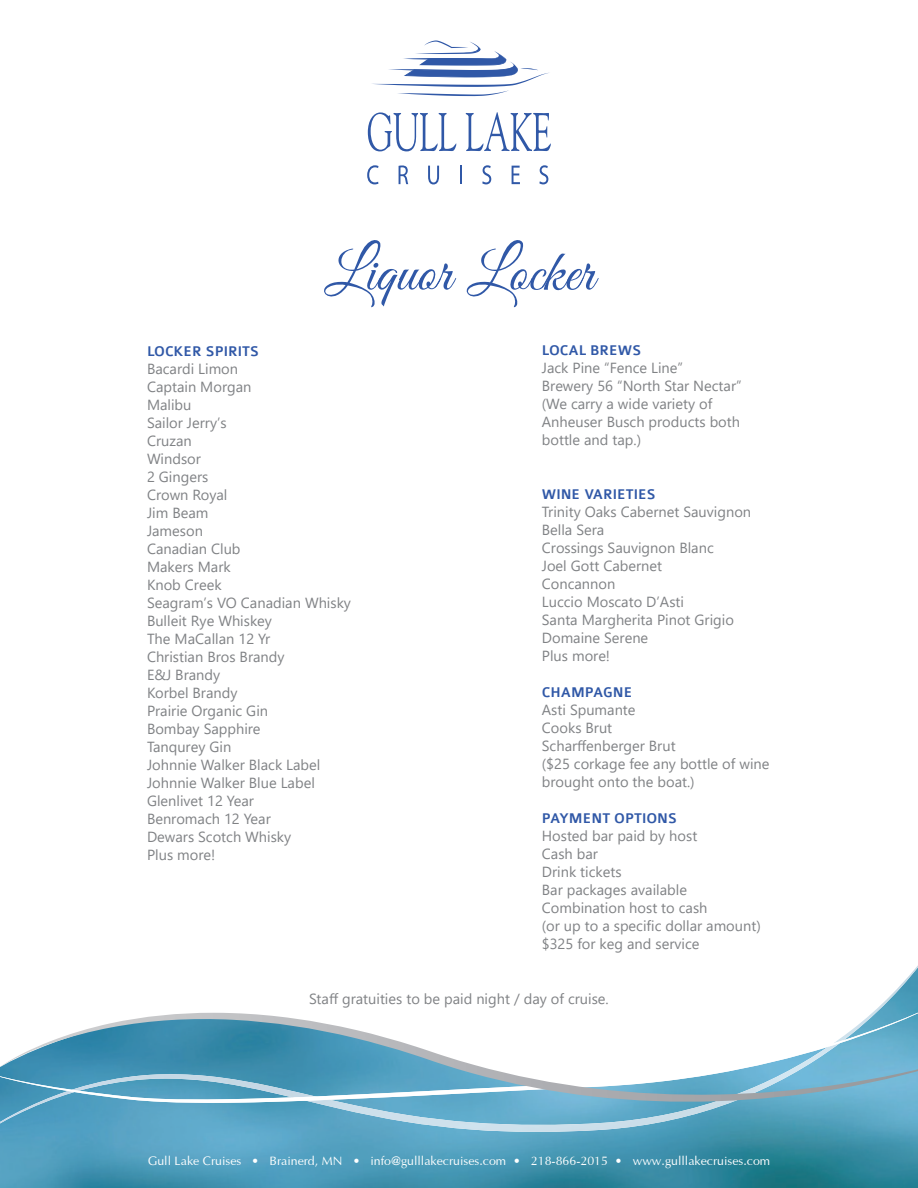
<style>
.page{position:relative;width:918px;height:1188px;background:#fff}
.page>*{position:absolute;margin:0;border:0;box-sizing:border-box;transform-origin:0 0}
.t1{font:58.5px "Great Vibes";color:#3058a7}
.t2{font:500 15px "Colaborate";color:#3058a7}
.t3{font:14.7px/18px "Segoe UI";color:#808285}
.t4{font:12.3px "Optima";color:#fff}
</style>
<div class="page">
<img style="left:0;top:1103px;width:918px;height:85px">
<img style="left:206px;top:965px;width:712px;height:48px">
<img style="left:0;top:1103px;width:840px;height:31px">
<svg style="left:0;top:1013px;width:918px;height:90px"></svg>
<svg style="left:372px;top:41px;width:177px;height:55px"></svg>
<svg style="left:368px;top:112px;width:88px;height:39px"></svg>
<svg style="left:466px;top:112px;width:85px;height:39px"></svg>
<svg style="left:367px;top:165px;width:12px;height:19px"></svg>
<svg style="left:399px;top:165px;width:9px;height:19px"></svg>
<svg style="left:428px;top:166px;width:11px;height:18px"></svg>
<svg style="left:460px;top:166px;width:2px;height:18px"></svg>
<svg style="left:482px;top:165px;width:9px;height:19px"></svg>
<svg style="left:512px;top:166px;width:8px;height:18px"></svg>
<svg style="left:539px;top:165px;width:9px;height:19px"></svg>
<h1 class="t1" style="left:324px;top:240px;width:271px">Liquor Locker</h1>
<p class="t2" style="left:147px;top:344px;width:113px">LOCKER SPIRITS</p>
<p class="t3" style="left:147px;top:359px;width:206px">Bacardi Limon<br>Captain Morgan<br>Malibu<br>Sailor Jerry’s<br>Cruzan<br>Windsor<br>2 Gingers<br>Crown Royal<br>Jim Beam<br>Jameson<br>Canadian Club<br>Makers Mark<br>Knob Creek<br>Seagram’s VO Canadian Whisky<br>Bulleit Rye Whiskey<br>The MaCallan 12 Yr<br>Christian Bros Brandy<br>E&amp;J Brandy<br>Korbel Brandy<br>Prairie Organic Gin<br>Bombay Sapphire<br>Tanqurey Gin<br>Johnnie Walker Black Label<br>Johnnie Walker Blue Label<br>Glenlivet 12 Year<br>Benromach 12 Year<br>Dewars Scotch Whisky<br>Plus more!</p>
<p class="t2" style="left:542px;top:343px;width:101px">LOCAL BREWS</p>
<p class="t3" style="left:542px;top:358px;width:201px">Jack Pine “Fence Line”<br>Brewery 56 “North Star Nectar” (We carry a wide variety of<br>Anheuser Busch products both bottle and tap.)</p>
<p class="t2" style="left:542px;top:487px;width:115px">WINE VARIETIES</p>
<p class="t3" style="left:542px;top:502px;width:211px">Trinity Oaks Cabernet Sauvignon<br>Bella Sera<br>Crossings Sauvignon Blanc<br>Joel Gott Cabernet<br>Concannon<br>Luccio Moscato D’Asti<br>Santa Margherita Pinot Grigio<br>Domaine Serene<br>Plus more!</p>
<p class="t2" style="left:542px;top:685px;width:92px">CHAMPAGNE</p>
<p class="t3" style="left:542px;top:700px;width:229px">Asti Spumante<br>Cooks Brut<br>Scharffenberger Brut<br>($25 corkage fee any bottle of wine brought onto the boat.)</p>
<p class="t2" style="left:542px;top:811px;width:137px">PAYMENT OPTIONS</p>
<p class="t3" style="left:542px;top:826px;width:220px">Hosted bar paid by host<br>Cash bar<br>Drink tickets<br>Bar packages available<br>Combination host to cash<br>(or up to a specific dollar amount) $325 for keg and service</p>
<p class="t3" style="left:309px;top:989px;width:301px">Staff gratuities to be paid night / day of cruise.</p>
<p class="t4" style="left:148px;top:1152px;width:624px">Gull Lake Cruises • Brainerd, MN • info@gulllakecruises.com • 218-866-2015 • www.gulllakecruises.com</p>
</div>
